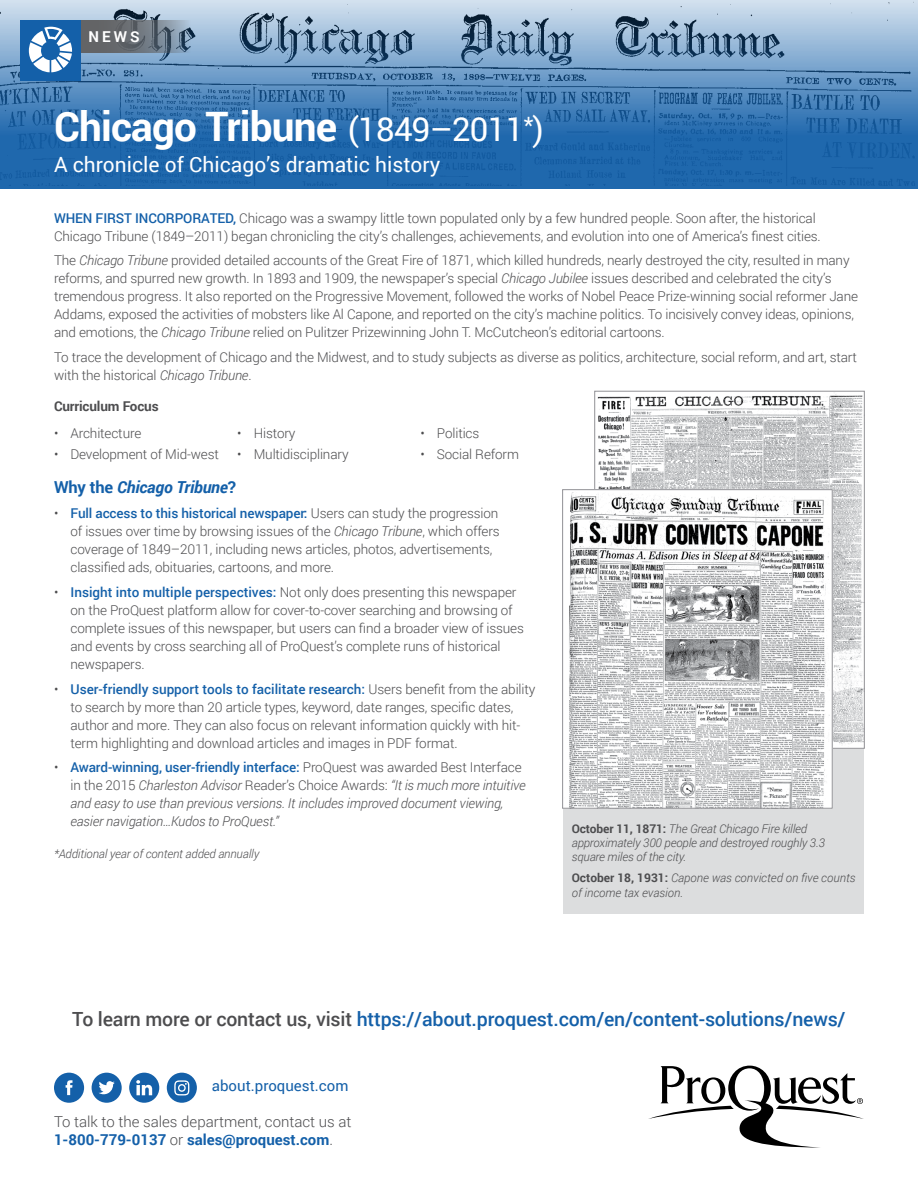
<style>
.page{position:relative;width:918px;height:1188px;background:#fff}
.page>*{position:absolute;margin:0;border:0;box-sizing:border-box;transform-origin:0 0}
.t1{font:700 40.5px "Roboto";letter-spacing:-.02em;color:#fff}
.t2{font:21px "Roboto";color:#fff}
.t3{font:500 19.5px "Roboto";letter-spacing:-.01em;color:#1460a9}
.t4{font:italic 700 16.5px "Roboto";letter-spacing:-.01em;color:#1460a9}
.t5{font:300 15px/18px "Roboto";color:#4d4d4f}
.t6{font:15px "Roboto";color:#1460a9}
.t7{font:700 15px "Roboto";color:#fff}
.t8{font:300 13.5px/18px "Roboto";letter-spacing:-.01em;color:#4d4d4f}
.t9{font:italic 300 13.5px/18px "Roboto";letter-spacing:-.01em;color:#4d4d4f}
.t10{font:700 13.5px "Roboto";letter-spacing:-.01em;color:#4d4d4f}
.t11{font:italic 300 12px/14.2px "Roboto";letter-spacing:-.01em;color:#4d4d4f}
.s1{font-weight:400;font-size:33px}
.s2{font-weight:500;color:#1460a9}
.s3{font-style:italic}
.s4{font-style:normal}
.s5{font-weight:500;font-style:normal;color:#1460a9}
.s6{font-weight:700;font-style:normal}
.s7{color:#4d4d4f}
.s8{font-weight:700;color:#1460a9}
</style>
<div class="page">
<div style="left:563px;top:654px;width:301px;height:260px;background:#dcddde"></div>
<svg style="left:0;top:0;width:918px;height:189px;background:#5488ba"></svg>
<div style="left:54px;top:1073px;width:30px;height:30px;background:#1460a9;border-radius:50%"></div>
<svg style="left:66px;top:1080px;width:7px;height:15px"></svg>
<div style="left:92px;top:1073px;width:30px;height:30px;background:#1460a9;border-radius:50%"></div>
<svg style="left:99px;top:1081px;width:16px;height:13px"></svg>
<div style="left:167px;top:1073px;width:30px;height:30px;background:#1460a9;border-radius:50%"></div>
<svg style="left:174px;top:1080px;width:15px;height:15px"></svg>
<div style="left:129px;top:1073px;width:30px;height:30px;background:#1460a9;border-radius:50%"></div>
<svg style="left:136px;top:1080px;width:16px;height:15px"></svg>
<svg style="left:648px;top:1065px;width:216px;height:82px"></svg>
<svg style="left:81px;top:20px;width:115px;height:33px;background:#6a747e"></svg>
<div style="left:20px;top:20px;width:61px;height:61px;background:#1460a9"></div>
<svg style="left:29px;top:27px;width:43px;height:45px"></svg>
<img style="left:597px;top:394px;width:266px;height:352px">
<img style="left:564px;top:491px;width:266px;height:315px">
<div style="left:562px;top:489px;width:270px;height:319px;border:1px solid #919195"></div>
<p class="t7" style="left:88px;top:26px;width:53px">NEWS</p>
<h1 class="t1" style="left:54px;top:98px;width:492px">Chicago Tribune <span class="s1">(1849–2011</span><sup>*</sup><span class="s1">)</span></h1>
<h2 class="t2" style="left:54px;top:150px;width:388px">A chronicle of Chicago’s dramatic history</h2>
<p class="t8" style="left:54px;top:208px;width:768px"><span class="s2">WHEN FIRST INCORPORATED,</span> Chicago was a swampy little town populated only by a few hundred people. Soon after, the historical<br>Chicago Tribune (1849–2011) began chronicling the city’s challenges, achievements, and evolution into one of America’s finest cities.</p>
<p class="t8" style="left:54px;top:251px;width:806px">The <span class="s3">Chicago Tribune</span> provided detailed accounts of the Great Fire of 1871, which killed hundreds, nearly destroyed the city, resulted in many reforms, and spurred new growth. In 1893 and 1909, the newspaper’s special <span class="s3">Chicago Jubilee</span> issues described and celebrated the city’s tremendous progress. It also reported on the Progressive Movement, followed the works of Nobel Peace Prize-winning social reformer Jane Addams, exposed the activities of mobsters like Al Capone, and reported on the city’s machine politics. To incisively convey ideas, opinions, and emotions, the <span class="s3">Chicago Tribune</span> relied on Pulitzer Prizewinning John T. McCutcheon’s editorial cartoons.</p>
<p class="t8" style="left:54px;top:348px;width:805px">To trace the development of Chicago and the Midwest, and to study subjects as diverse as politics, architecture, social reform, and art, start with the historical <span class="s3">Chicago Tribune</span>.</p>
<p class="t10" style="left:54px;top:397px;width:106px">Curriculum Focus</p>
<p class="t8" style="left:54px;top:424px;width:89px">• Architecture</p>
<p class="t8" style="left:54px;top:445px;width:166px">• Development of Mid-west</p>
<p class="t8" style="left:237px;top:424px;width:60px">• History</p>
<p class="t8" style="left:237px;top:445px;width:113px">• Multidisciplinary</p>
<p class="t8" style="left:420px;top:424px;width:60px">• Politics</p>
<p class="t8" style="left:420px;top:445px;width:100px">• Social Reform</p>
<p class="t4" style="left:54px;top:476px;width:184px"><span class="s4">Why the</span> Chicago Tribune<span class="s4">?</span></p>
<p class="t8" style="left:70px;top:504px;width:431px;text-indent:-16px">• <span class="s2">Full access to this historical newspaper:</span> Users can study the progression of issues over time by browsing issues of the <span class="s3">Chicago Tribune</span>, which offers coverage of 1849–2011, including news articles, photos, advertisements, classified ads, obituaries, cartoons, and more.</p>
<p class="t8" style="left:70px;top:583px;width:455px;text-indent:-16px">• <span class="s2">Insight into multiple perspectives:</span> Not only does presenting this newspaper on the ProQuest platform allow for cover-to-cover searching and browsing of complete issues of this newspaper, but users can find a broader view of issues and events by cross searching all of ProQuest’s complete runs of historical newspapers.</p>
<p class="t8" style="left:70px;top:679px;width:466px;text-indent:-16px">• <span class="s2">User-friendly support tools to facilitate research:</span> Users benefit from the ability to search by more than 20 article types, keyword, date ranges, specific dates, author and more. They can also focus on relevant information quickly with hit&shy;term highlighting and download articles and images in PDF format.</p>
<p class="t9" style="left:70px;top:758px;width:457px;text-indent:-16px"><span class="s4">•</span> <span class="s5">Award-winning, user-friendly interface:</span> <span class="s4">ProQuest was awarded Best Interface in the 2015</span> Charleston Advisor <span class="s4">Reader’s Choice Awards:</span> “It is much more intuitive and easy to use than previous versions. It includes improved document viewing, easier navigation…Kudos to ProQuest.”</p>
<p class="t11" style="left:54px;top:846px;width:207px">*Additional year of content added annually</p>
<p class="t11" style="left:572px;top:821px;width:255px"><span class="s6">October 11, 1871:</span> The Great Chicago Fire killed approximately 300 people and destroyed roughly 3.3 square miles of the city.</p>
<p class="t11" style="left:572px;top:870px;width:285px"><span class="s6">October 18, 1931:</span> Capone was convicted on five counts of income tax evasion.</p>
<h3 class="t3" style="left:72px;top:1005px;width:775px"><span class="s7">To learn more or contact us, visit</span> https://about.proquest.com/en/content-solutions/news/</h3>
<p class="t6" style="left:212px;top:1075px;width:138px">about.proquest.com</p>
<p class="t5" style="left:54px;top:1112px;width:299px">To talk to the sales department, contact us at<br><span class="s8">1-800-779-0137</span> or <span class="s8">sales@proquest.com</span>.</p>
</div>
